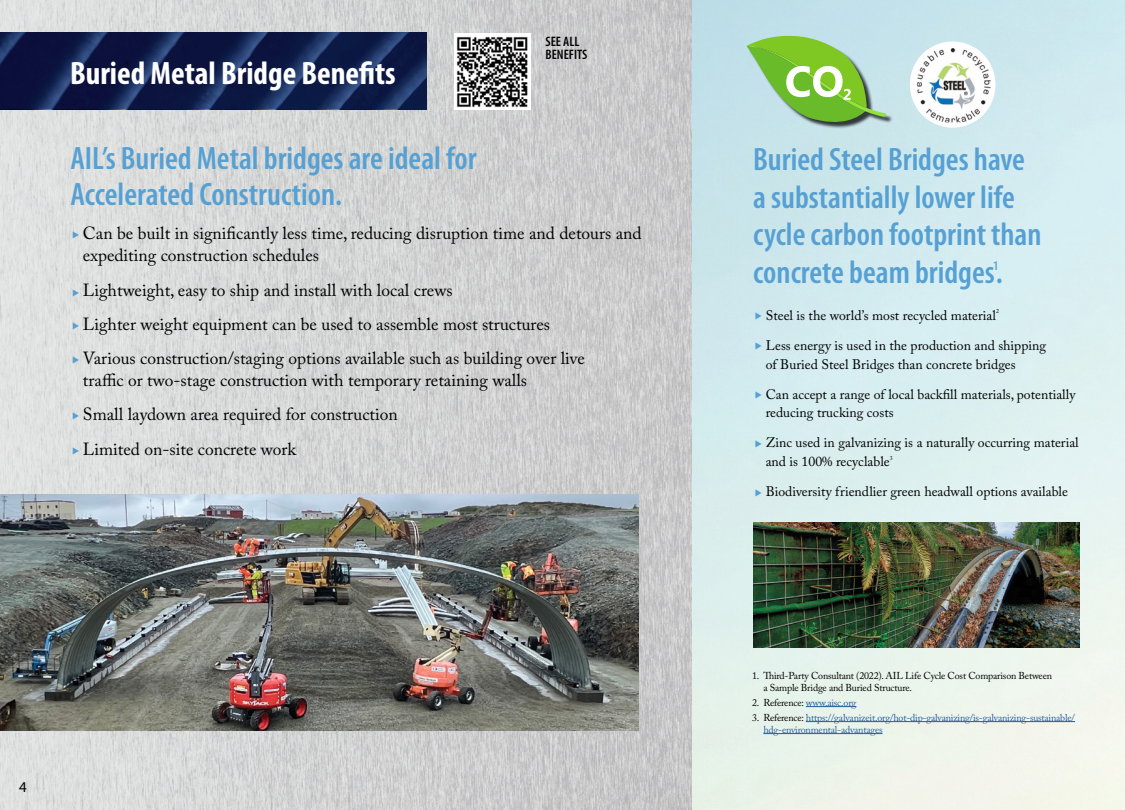
<style>
.page{position:relative;width:1125px;height:810px;background:#fff}
.page>*{position:absolute;margin:0;border:0;box-sizing:border-box;transform-origin:0 0}
.H1_Heading_1{font:600 condensed 32.5px/37.5px "Myriad Pro";color:#56a0d3}
.H1_Heading_1-2{font:700 condensed 32.5px "Myriad Pro";color:#fff}
.BODY_COPY_Bullets{font:17.5px/22.5px "Adobe Caslon Pro";color:#000}
.t1{font:15px "Myriad Pro";color:#000}
.BODY_COPY_Bullets-2{font:13.75px/18.8px "Adobe Caslon Pro";color:#000}
.t2{font:600 condensed 13.75px/13.8px "Myriad Pro";color:#000}
.H1_Heading_1-3{font:600 condensed 13.12px "Myriad Pro";color:#56a0d3}
.t3{font:10px/12px "Adobe Caslon Pro";letter-spacing:-.02em;color:#000}
.t4{font:10px/12px "Adobe Caslon Pro";letter-spacing:-.02em;color:#215e9e}
.BODY_COPY_Bullets-3{font:5.88px "Adobe Caslon Pro";color:#000}
.s1{color:#215e9e}
.s2{color:#000}
</style>
<div class="page">
<img style="left:0;top:0;width:1125px;height:810px">
<svg style="left:0;top:33px;width:427px;height:76px;background:#121f4b"></svg>
<div style="left:454px;top:34px;width:77px;height:76px;background:#fff"></div>
<img style="left:456px;top:36px;width:72px;height:72px">
<img style="left:0;top:494px;width:638px;height:237px">
<div style="left:748px;top:37px;width:145px;height:92px;background:#000;opacity:.75"></div>
<svg style="left:746px;top:35px;width:140px;height:88px;background:#9cce85"></svg>
<hr style="left:806px;top:706px;width:50px;height:1px;background:#215e9e">
<hr style="left:806px;top:721px;width:269px;height:1px;background:#215e9e">
<hr style="left:763px;top:733px;width:119px;height:1px;background:#215e9e">
<div style="left:910px;top:41px;width:86px;height:87px;background:#fff;border-radius:50%"></div>
<img style="left:917px;top:48px;width:74px;height:74px">
<img style="left:753px;top:523px;width:327px;height:125px">
<svg style="left:73px;top:231px;width:6px;height:8px"></svg>
<svg style="left:73px;top:289px;width:6px;height:7px"></svg>
<svg style="left:73px;top:323px;width:6px;height:7px"></svg>
<svg style="left:73px;top:356px;width:6px;height:8px"></svg>
<svg style="left:73px;top:413px;width:6px;height:7px"></svg>
<svg style="left:73px;top:448px;width:6px;height:7px"></svg>
<svg style="left:756px;top:313px;width:6px;height:7px"></svg>
<svg style="left:756px;top:343px;width:6px;height:7px"></svg>
<svg style="left:756px;top:391px;width:6px;height:7px"></svg>
<svg style="left:756px;top:440px;width:6px;height:7px"></svg>
<svg style="left:756px;top:489px;width:6px;height:7px"></svg>
<h1 class="H1_Heading_1-2" style="left:70px;top:53px;width:327px">Buried Metal Bridge Benefits</h1>
<p class="t2" style="left:546px;top:34px;width:43px">SEE ALL<br>BENEFITS</p>
<h1 class="H1_Heading_1" style="left:70px;top:139px;width:408px;line-height:36.2px">AIL’s Buried Metal bridges are ideal for<br>Accelerated Construction.</h1>
<p class="BODY_COPY_Bullets" style="left:83px;top:222px;width:560px">Can be built in significantly less time, reducing disruption time and detours and expediting construction schedules</p>
<p class="BODY_COPY_Bullets" style="left:83px;top:279px;width:371px">Lightweight, easy to ship and install with local crews</p>
<p class="BODY_COPY_Bullets" style="left:83px;top:313px;width:469px">Lighter weight equipment can be used to assemble most structures</p>
<p class="BODY_COPY_Bullets" style="left:83px;top:347px;width:503px">Various construction/staging options available such as building over live traffic or two-stage construction with temporary retaining walls</p>
<p class="BODY_COPY_Bullets" style="left:83px;top:403px;width:316px">Small laydown area required for construction</p>
<p class="BODY_COPY_Bullets" style="left:83px;top:438px;width:215px">Limited on-site concrete work</p>
<p class="t1" style="left:19px;top:778px;width:9px">4</p>
<h1 class="H1_Heading_1" style="left:753px;top:140px;width:290px">Buried Steel Bridges have a substantially lower life cycle carbon footprint than concrete beam bridges.</h1>
<h1 class="H1_Heading_1-3" style="left:993px;top:258px;width:7px">1</h1>
<p class="BODY_COPY_Bullets-2" style="left:766px;top:306px;width:232px">Steel is the world’s most recycled material</p>
<p class="BODY_COPY_Bullets-3" style="left:996px;top:307px;width:4px">2</p>
<p class="BODY_COPY_Bullets-2" style="left:766px;top:336px;width:282px">Less energy is used in the production and shipping of Buried Steel Bridges than concrete bridges</p>
<p class="BODY_COPY_Bullets-2" style="left:766px;top:385px;width:311px">Can accept a range of local backfill materials, potentially reducing trucking costs</p>
<p class="BODY_COPY_Bullets-2" style="left:766px;top:433px;width:315px">Zinc used in galvanizing is a naturally occurring material and is 100% recyclable</p>
<p class="BODY_COPY_Bullets-3" style="left:890px;top:455px;width:4px">3</p>
<p class="BODY_COPY_Bullets-2" style="left:766px;top:482px;width:304px">Biodiversity friendlier green headwall options available</p>
<p class="t3" style="left:763px;top:669px;width:290px;text-indent:-11px">1. Third-Party Consultant (2022). AIL Life Cycle Cost Comparison Between a Sample Bridge and Buried Structure.</p>
<p class="t3" style="left:752px;top:696px;width:106px">2. Reference: <span class="s1">www.aisc.org</span></p>
<p class="t4" style="left:763px;top:711px;width:313px;text-indent:-11px"><span class="s2">3. Reference:</span> https://galvanizeit.org/hot-dip-galvanizing/is-galvanizing-sustainable/ hdg-environmental-advantages</p>
</div>
